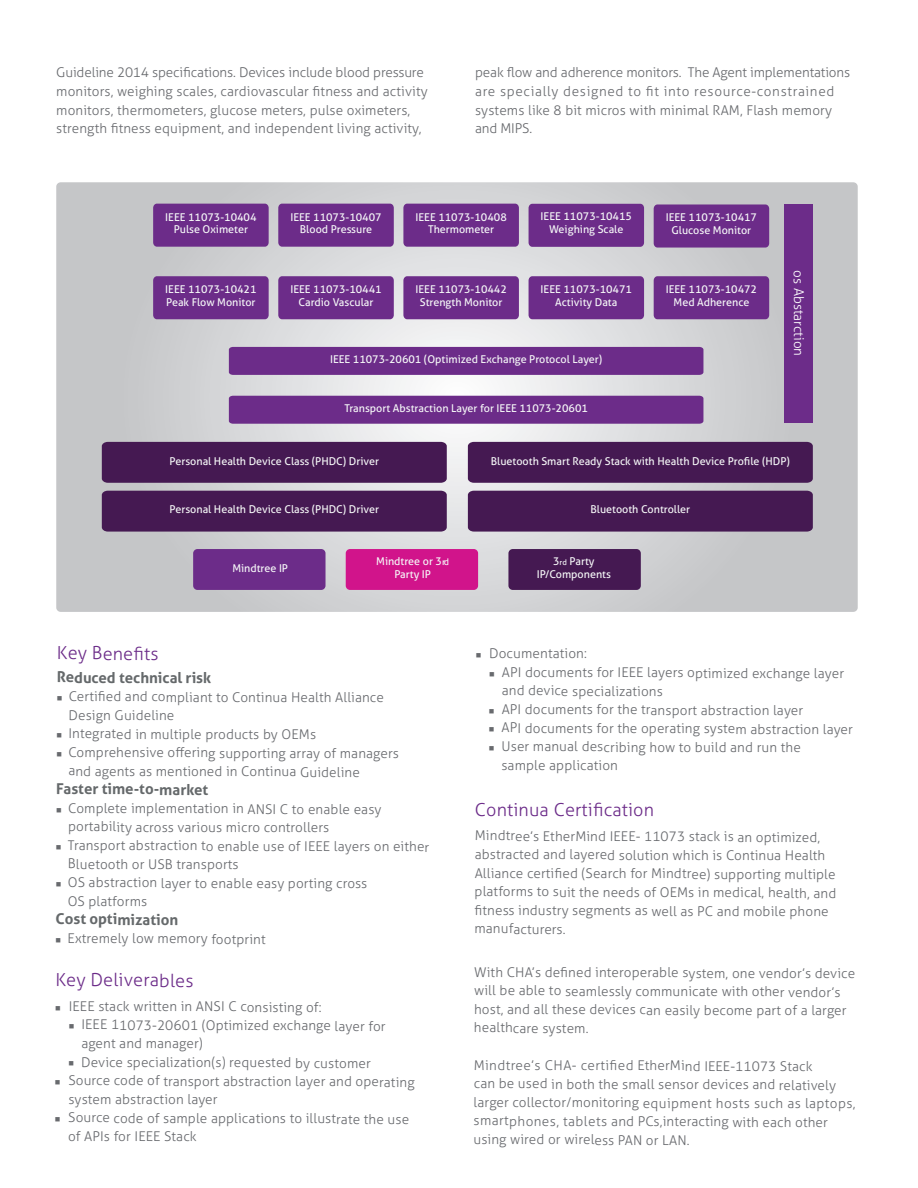
<style>
.page{position:relative;width:918px;height:1188px;background:#fff}
.page>*{position:absolute;margin:0;border:0;box-sizing:border-box;transform-origin:0 0}
.t1{font:300 18px "Aller Typo";letter-spacing:.005em;color:#6c2c89}
.t2{font:700 15px "Aller Typo";letter-spacing:-.005em;color:#65696b}
.t3{font:300 13.5px/18.6px "Aller Typo";letter-spacing:.005em;color:#686a6e}
.t4{font:300 13.5px "Aller Typo";color:#fff}
.t5{font:10.8px/12.9px "Aller Typo";color:#f6f8f8;text-align:center}
.s1{font-size:9px}
.s2{font-size:7.8px}
</style>
<div class="page">
<svg style="left:56px;top:182px;width:802px;height:430px;background:#cfd0d2"></svg>
<div style="left:153px;top:204px;width:116px;height:43px;background:#6c2c89;border-radius:4px"></div>
<div style="left:278px;top:204px;width:116px;height:43px;background:#6c2c89;border-radius:4px"></div>
<div style="left:153px;top:276px;width:116px;height:43px;background:#6c2c89;border-radius:4px"></div>
<div style="left:278px;top:276px;width:116px;height:43px;background:#6c2c89;border-radius:4px"></div>
<div style="left:403px;top:276px;width:116px;height:43px;background:#6c2c89;border-radius:4px"></div>
<div style="left:403px;top:204px;width:116px;height:43px;background:#6c2c89;border-radius:4px"></div>
<div style="left:529px;top:204px;width:115px;height:43px;background:#6c2c89;border-radius:4px"></div>
<div style="left:654px;top:204px;width:115px;height:44px;background:#6c2c89;border-radius:4px"></div>
<div style="left:529px;top:276px;width:115px;height:43px;background:#6c2c89;border-radius:4px"></div>
<div style="left:508px;top:549px;width:133px;height:41px;background:#451952;border-radius:4px"></div>
<div style="left:654px;top:276px;width:115px;height:43px;background:#6c2c89;border-radius:4px"></div>
<div style="left:229px;top:347px;width:474px;height:28px;background:#6c2c89"></div>
<div style="left:229px;top:396px;width:474px;height:28px;background:#6c2c89"></div>
<div style="left:468px;top:442px;width:345px;height:41px;background:#451952"></div>
<div style="left:468px;top:491px;width:345px;height:41px;background:#451952"></div>
<div style="left:102px;top:442px;width:345px;height:41px;background:#451952"></div>
<div style="left:102px;top:491px;width:345px;height:41px;background:#451952"></div>
<div style="left:193px;top:549px;width:133px;height:41px;background:#6c2c89;border-radius:4px"></div>
<div style="left:346px;top:549px;width:132px;height:41px;background:#d1148b;border-radius:4px"></div>
<div style="left:785px;top:204px;width:28px;height:219px;background:#6c2c89"></div>
<p class="t3" style="left:56px;top:63px;width:373px">Guideline 2014 specifications. Devices include blood pressure monitors, weighing scales, cardiovascular fitness and activity monitors, thermometers, glucose meters, pulse oximeters, strength fitness equipment, and independent living activity,</p>
<p class="t3" style="left:475px;top:63px;width:377px">peak flow and adherence monitors. The Agent implementations are specially designed to fit into resource-constrained systems like 8 bit micros with minimal RAM, Flash memory and MIPS.</p>
<p class="t5" style="left:165px;top:210px;width:93px">IEEE 11073-10404<br>Pulse Oximeter</p>
<p class="t5" style="left:290px;top:210px;width:93px">IEEE 11073-10407<br>Blood Pressure</p>
<p class="t5" style="left:416px;top:210px;width:93px">IEEE 11073-10408<br>Thermometer</p>
<p class="t5" style="left:541px;top:210px;width:93px">IEEE 11073-10415<br>Weighing Scale</p>
<p class="t5" style="left:666px;top:211px;width:93px">IEEE 11073-10417<br>Glucose Monitor</p>
<p class="t5" style="left:165px;top:283px;width:93px;text-align:left">IEEE 11073-10421<br>Peak Flow Monitor</p>
<p class="t5" style="left:290px;top:283px;width:93px">IEEE 11073-10441<br>Cardio Vascular</p>
<p class="t5" style="left:416px;top:283px;width:93px">IEEE 11073-10442<br>Strength Monitor</p>
<p class="t5" style="left:541px;top:283px;width:93px">IEEE 11073-10471<br>Activity Data</p>
<p class="t5" style="left:330px;top:353px;width:274px">IEEE 11073-20601 (Optimized Exchange Protocol Layer)</p>
<p class="t5" style="left:344px;top:402px;width:245px">Transport Abstraction Layer for IEEE 11073-20601</p>
<p class="t5" style="left:666px;top:283px;width:93px">IEEE 11073-10472<br>Med Adherence</p>
<p class="t4" style="left:807px;top:270px;width:87px;rotate:90deg">so A tcratsb i o n</p>
<p class="t5" style="left:170px;top:454px;width:211px">Personal Health Device Class (PHDC) Driver</p>
<p class="t5" style="left:170px;top:503px;width:211px">Personal Health Device Class (PHDC) Driver</p>
<p class="t5" style="left:232px;top:561px;width:57px">Mindtree IP</p>
<p class="t5" style="left:376px;top:555px;width:74px">Mindtree or 3<span class="s1">rd<br></span>Party IP</p>
<p class="t5" style="left:491px;top:454px;width:301px">Bluetooth Smart Ready Stack with Health Device Profile (HDP)</p>
<p class="t5" style="left:590px;top:503px;width:101px">Bluetooth Controller</p>
<p class="t5" style="left:537px;top:555px;width:76px">3<span class="s2">rd</span> Party<br>IP/Components</p>
<h1 class="t1" style="left:57px;top:642px;width:103px">Key Benefits</h1>
<p class="t2" style="left:57px;top:668px;width:156px">Reduced technical risk</p>
<p class="t3" style="left:69px;top:688px;width:317px;line-height:18.1px;text-indent:-12px">■ Certified and compliant to Continua Health Alliance<br>Design Guideline</p>
<p class="t3" style="left:57px;top:725px;width:261px">■ Integrated in multiple products by OEMs</p>
<p class="t3" style="left:68px;top:744px;width:332px;text-indent:-12px">■ Comprehensive offering supporting array of managers and agents as mentioned in Continua Guideline</p>
<p class="t2" style="left:56px;top:780px;width:154px">Faster time-to-market</p>
<p class="t3" style="left:68px;top:799px;width:315px;text-indent:-12px">■ Complete implementation in ANSI C to enable easy portability across various micro controllers</p>
<p class="t3" style="left:68px;top:837px;width:363px;line-height:18.1px;text-indent:-12px">■ Transport abstraction to enable use of IEEE layers on either<br>Bluetooth or USB transports</p>
<p class="t3" style="left:68px;top:874px;width:301px;line-height:18.1px;text-indent:-12px">■ OS abstraction layer to enable easy porting cross<br>OS platforms</p>
<p class="t2" style="left:56px;top:910px;width:124px">Cost optimization</p>
<p class="t3" style="left:56px;top:929px;width:212px">■ Extremely low memory footprint</p>
<h1 class="t1" style="left:55px;top:969px;width:140px">Key Deliverables</h1>
<p class="t3" style="left:55px;top:997px;width:268px">■ IEEE stack written in ANSI C consisting of:</p>
<p class="t3" style="left:81px;top:1016px;width:306px;line-height:18.1px;text-indent:-13px">■ IEEE 11073-20601 (Optimized exchange layer for agent and manager)</p>
<p class="t3" style="left:69px;top:1053px;width:304px">■ Device specialization(s) requested by customer</p>
<p class="t3" style="left:68px;top:1072px;width:348px;line-height:18.1px;text-indent:-13px">■ Source code of transport abstraction layer and operating system abstraction layer</p>
<p class="t3" style="left:68px;top:1109px;width:343px;line-height:18.1px;text-indent:-13px">■ Source code of sample applications to illustrate the use of APIs for IEEE Stack</p>
<p class="t3" style="left:476px;top:644px;width:113px">■ Documentation:</p>
<p class="t3" style="left:502px;top:664px;width:344px;text-indent:-13px">■ API documents for IEEE layers optimized exchange layer and device specializations</p>
<p class="t3" style="left:489px;top:700px;width:316px">■ API documents for the transport abstraction layer</p>
<p class="t3" style="left:489px;top:719px;width:366px">■ API documents for the operating system abstraction layer</p>
<p class="t3" style="left:501px;top:738px;width:301px;text-indent:-13px">■ User manual describing how to build and run the sample application</p>
<h1 class="t1" style="left:475px;top:799px;width:181px">Continua Certification</h1>
<p class="t3" style="left:474px;top:827px;width:363px">Mindtree’s EtherMind IEEE- 11073 stack is an optimized, abstracted and layered solution which is Continua Health Alliance certified (Search for Mindtree) supporting multiple platforms to suit the needs of OEMs in medical, health, and fitness industry segments as well as PC and mobile phone manufacturers.</p>
<p class="t3" style="left:474px;top:963px;width:383px">With CHA’s defined interoperable system, one vendor’s device will be able to seamlessly communicate with other vendor’s host, and all these devices can easily become part of a larger healthcare system.</p>
<p class="t3" style="left:473px;top:1056px;width:384px">Mindtree’s CHA- certified EtherMind IEEE-11073 Stack<br>can be used in both the small sensor devices and relatively larger collector/monitoring equipment hosts such as laptops, smartphones, tablets and PCs,interacting with each other using wired or wireless PAN or LAN.</p>
</div>
